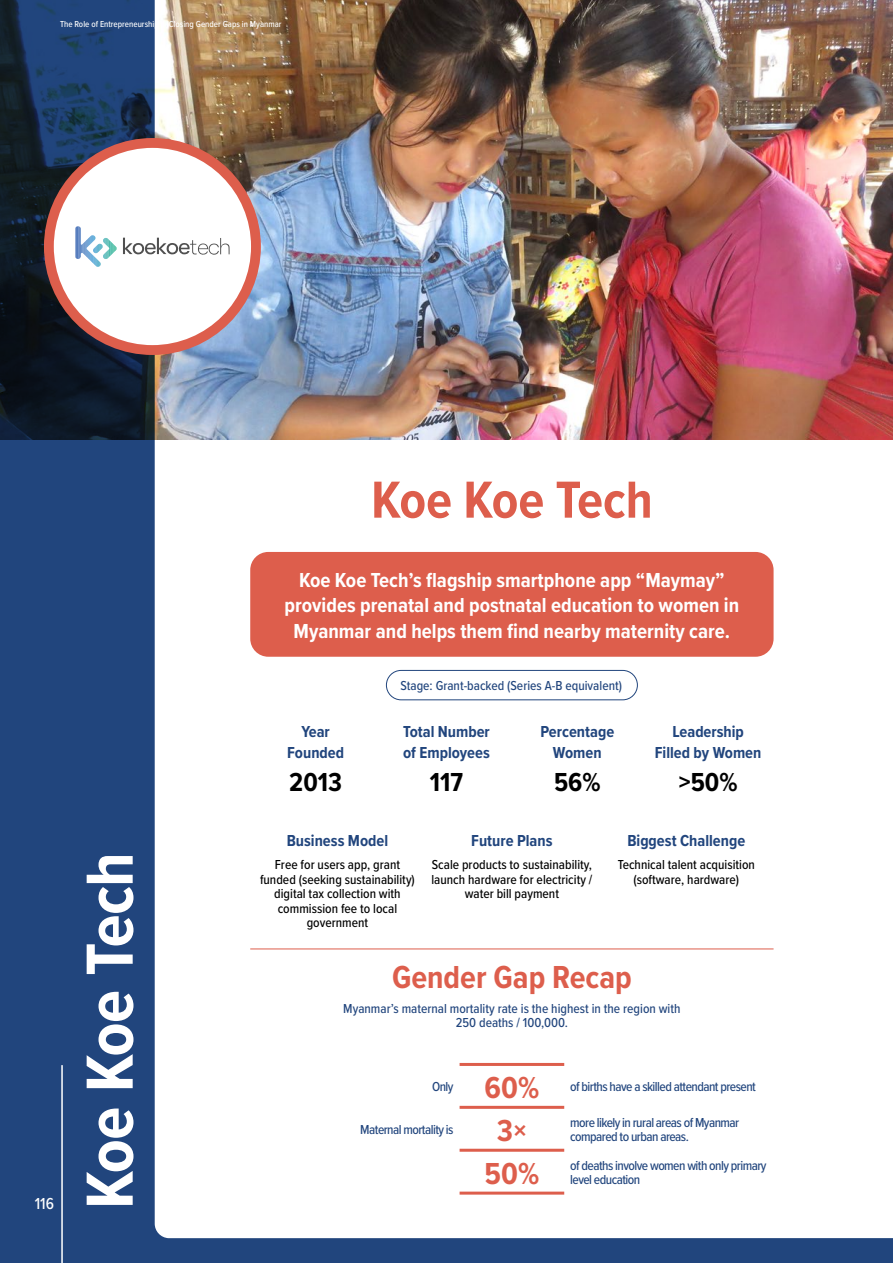
<style>
.page{position:relative;width:893px;height:1263px;background:#fff}
.page>*{position:absolute;margin:0;border:0;box-sizing:border-box;transform-origin:0 0}
.t1{font:700 69px "Proxima Nova Cond";letter-spacing:-.015em;color:#fff}
.t2{font:700 54px "Proxima Nova Cond";color:#dd5e4c}
.t3{font:700 33px "Proxima Nova Cond";color:#dd5e4c}
.t4{font:700 31.5px "Proxima Nova Cond";color:#dd5e4c}
.t5{font:700 27px "Proxima Nova Cond";letter-spacing:.055em;color:#000}
.t6{font:700 21px/25.5px "Proxima Nova Cond";color:#fff;text-align:center}
.t7{font:700 16.5px/20.9px "Proxima Nova Cond";color:#21457d;text-align:center}
.t8{font:500 16.5px "Proxima Nova Cond";color:#fff}
.t9{font:500 13.5px/14.5px "Proxima Nova Cond";color:#000;text-align:center}
.t10{font:500 13.5px/13.5px "Proxima Nova Cond";letter-spacing:-.04em;color:#21457d}
.t11{font:500 13.5px/13.5px "Proxima Nova Cond";color:#21457d;text-align:center}
.t12{font:500 9px "Proxima Nova Cond";color:#fff}
</style>
<div class="page">
<img style="left:0;top:0;width:893px;height:1263px">
<hr style="left:61px;top:1065px;width:2px;height:198px;background:#fff">
<div style="left:49px;top:143px;width:207px;height:207px;background:#fff;border-radius:50%"></div>
<svg style="left:123px;top:238px;width:107px;height:17px"></svg>
<svg style="left:75px;top:226px;width:42px;height:41px"></svg>
<div style="left:44px;top:138px;width:217px;height:217px;border:10px solid #dd5e4c;border-radius:50%"></div>
<p class="t12" style="left:60px;top:17px;width:223px">The Role of Entrepreneurship in Closing Gender Gaps in Myanmar</p>
<h2 class="t2" style="left:371px;top:460px;width:283px">Koe Koe Tech</h2>
<p class="t8" style="left:35px;top:1191px;width:21px">116</p>
<h1 class="t1" style="left:59px;top:1209px;width:358px;rotate:-90deg">Koe Koe Tech</h1>
<h3 class="t6" style="left:285px;top:566px;width:456px">Koe Koe Tech’s flagship smartphone app “Maymay” provides prenatal and postnatal education to women in<br>Myanmar and helps them find nearby maternity care.</h3>
<p class="t11" style="left:400px;top:679px;width:223px">Stage: Grant-backed (Series A-B equivalent)</p>
<p class="t7" style="left:287px;top:721px;width:58px">Year<br>Founded</p>
<p class="t7" style="left:403px;top:721px;width:88px;text-align:left">Total Number of Employees</p>
<p class="t7" style="left:540px;top:721px;width:75px">Percentage<br>Women</p>
<p class="t7" style="left:655px;top:721px;width:108px">Leadership<br>Filled by Women</p>
<h3 class="t5" style="left:289px;top:762px;width:54px">2013</h3>
<h3 class="t5" style="left:430px;top:762px;width:35px">117</h3>
<h3 class="t5" style="left:554px;top:762px;width:48px">56%</h3>
<h3 class="t5" style="left:679px;top:762px;width:60px">&gt;50%</h3>
<p class="t7" style="left:287px;top:830px;width:103px">Business Model</p>
<p class="t7" style="left:471px;top:830px;width:83px">Future Plans</p>
<p class="t7" style="left:627px;top:830px;width:119px">Biggest Challenge</p>
<p class="t9" style="left:260px;top:857px;width:156px">Free for users app, grant funded (seeking sustainability) digital tax collection with commission fee to local government</p>
<p class="t9" style="left:431px;top:857px;width:162px">Scale products to sustainability, launch hardware for electricity / water bill payment</p>
<p class="t9" style="left:618px;top:857px;width:139px">Technical talent acquisition (software, hardware)</p>
<h3 class="t3" style="left:392px;top:953px;width:241px">Gender Gap Recap</h3>
<p class="t11" style="left:343px;top:1002px;width:339px">Myanmar’s maternal mortality rate is the highest in the region with<br>250 deaths / 100,000.</p>
<p class="t10" style="left:432px;top:1079px;width:23px">Only</p>
<h3 class="t4" style="left:485px;top:1065px;width:56px">60%</h3>
<p class="t10" style="left:570px;top:1079px;width:187px">of births have a skilled attendant present</p>
<p class="t10" style="left:360px;top:1122px;width:95px">Maternal mortality is</p>
<h3 class="t4" style="left:497px;top:1107px;width:32px">3×</h3>
<p class="t10" style="left:570px;top:1116px;width:171px">more likely in rural areas of Myanmar compared to urban areas.</p>
<h3 class="t4" style="left:485px;top:1150px;width:56px">50%</h3>
<p class="t10" style="left:570px;top:1158px;width:198px">of deaths involve women with only primary level education</p>
</div>
